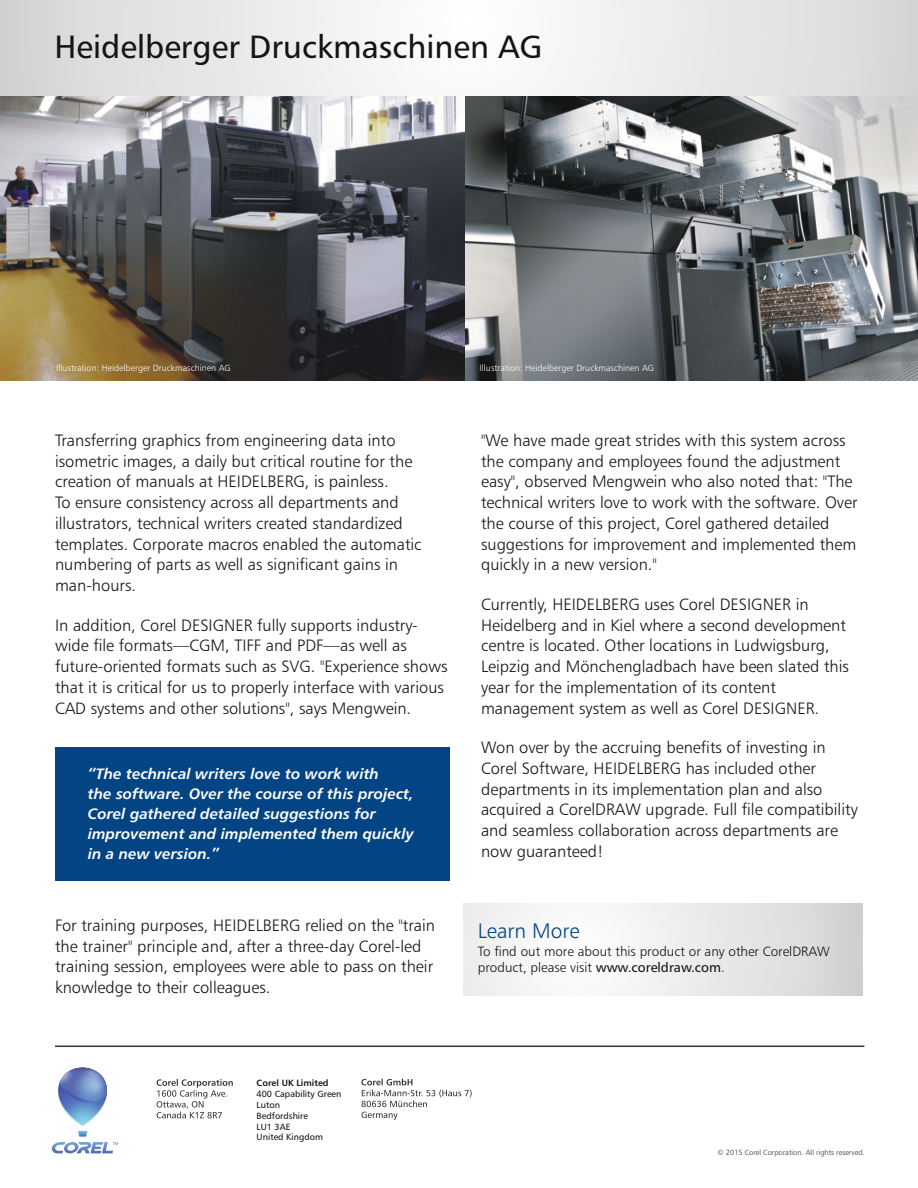
<style>
.page{position:relative;width:918px;height:1188px;background:#fff}
.page>*{position:absolute;margin:0;border:0;box-sizing:border-box;transform-origin:0 0}
.t1{font:32.25px "Humanist 777 BT Roman B";color:#141515}
.t2{font:21px "Humanist 777 BT Light B";color:#034484}
.t3{font:16.5px/20.7px "Humanist 777 BT Light B";color:#141515}
.t4{font:15px/20.1px "Humanist 777 BT Bold Italic B";color:#fff}
.t5{font:13.5px/16.4px "Humanist 777 BT Light B";color:#141515}
.t6{font:9px "Humanist 777 BT Light B";color:#fefefe}
.t7{font:9px/10.8px "Humanist 777 BT Roman B";color:#141515}
.t8{font:9px "Humanist 777 BT Bold B";color:#141515}
.t9{font:7.5px "Humanist 777 BT Light B";color:#333}
.s1{font-family:"Humanist 777 BT Roman B"}
</style>
<div class="page">
<img style="left:464px;top:95px;width:454px;height:285px">
<img style="left:0;top:95px;width:464px;height:285px">
<svg style="left:463px;top:903px;width:400px;height:93px"></svg>
<svg style="left:51px;top:1068px;width:67px;height:85px"></svg>
<svg style="left:157px;top:1079px;width:76px;height:39px"></svg>
<svg style="left:361px;top:1079px;width:111px;height:41px"></svg>
<hr style="left:55px;top:1046px;width:809px;height:1px;background:#333">
<svg style="left:0;top:0;width:918px;height:95px"></svg>
<div style="left:55px;top:748px;width:395px;height:133px;background:#034484"></div>
<h1 class="t1" style="left:55px;top:33px;width:489px">Heidelberger Druckmaschinen AG</h1>
<p class="t6" style="left:56px;top:364px;width:176px">Illustration: Heidelberger Druckmaschinen AG</p>
<p class="t6" style="left:480px;top:364px;width:176px">Illustration: Heidelberger Druckmaschinen AG</p>
<p class="t3" style="left:55px;top:431px;width:368px">Transferring graphics from engineering data into isometric images, a daily but critical routine for the creation of manuals at HEIDELBERG, is painless.<br>To ensure consistency across all departments and illustrators, technical writers created standardized templates. Corporate macros enabled the automatic numbering of parts as well as significant gains in man-hours.</p>
<p class="t3" style="left:55px;top:616px;width:394px">In addition, Corel DESIGNER fully supports industry&shy;wide file formats—CGM, TIFF and PDF—as well as future-oriented formats such as SVG. "Experience shows that it is critical for us to properly interface with various CAD systems and other solutions", says Mengwein.</p>
<p class="t4" style="left:88px;top:765px;width:328px">“The technical writers love to work with<br>the software. Over the course of this project, Corel gathered detailed suggestions for improvement and implemented them quickly in a new version.”</p>
<p class="t3" style="left:55px;top:916px;width:381px">For training purposes, HEIDELBERG relied on the "train the trainer" principle and, after a three-day Corel-led training session, employees were able to pass on their knowledge to their colleagues.</p>
<p class="t3" style="left:481px;top:431px;width:378px">"We have made great strides with this system across the company and employees found the adjustment easy", observed Mengwein who also noted that: "The technical writers love to work with the software. Over the course of this project, Corel gathered detailed suggestions for improvement and implemented them quickly in a new version."</p>
<p class="t3" style="left:481px;top:595px;width:369px">Currently, HEIDELBERG uses Corel DESIGNER in Heidelberg and in Kiel where a second development centre is located. Other locations in Ludwigsburg, Leipzig and Mönchengladbach have been slated this year for the implementation of its content management system as well as Corel DESIGNER.</p>
<p class="t3" style="left:481px;top:738px;width:378px">Won over by the accruing benefits of investing in Corel Software, HEIDELBERG has included other departments in its implementation plan and also acquired a CorelDRAW upgrade. Full file compatibility and seamless collaboration across departments are now guaranteed!</p>
<p class="t2" style="left:478px;top:922px;width:103px">Learn More</p>
<p class="t5" style="left:478px;top:944px;width:354px">To find out more about this product or any other CorelDRAW product, please visit <span class="s1">www.coreldraw.com</span>.</p>
<p class="t8" style="left:257px;top:1079px;width:74px">Corel UK Limited</p>
<p class="t7" style="left:257px;top:1089px;width:86px">400 Capability Green<br>Luton<br>Bedfordshire<br>LU1 3AE<br>United Kingdom</p>
<p class="t9" style="left:718px;top:1150px;width:149px">© 2015 Corel Corporation. All rights reserved.</p>
</div>
